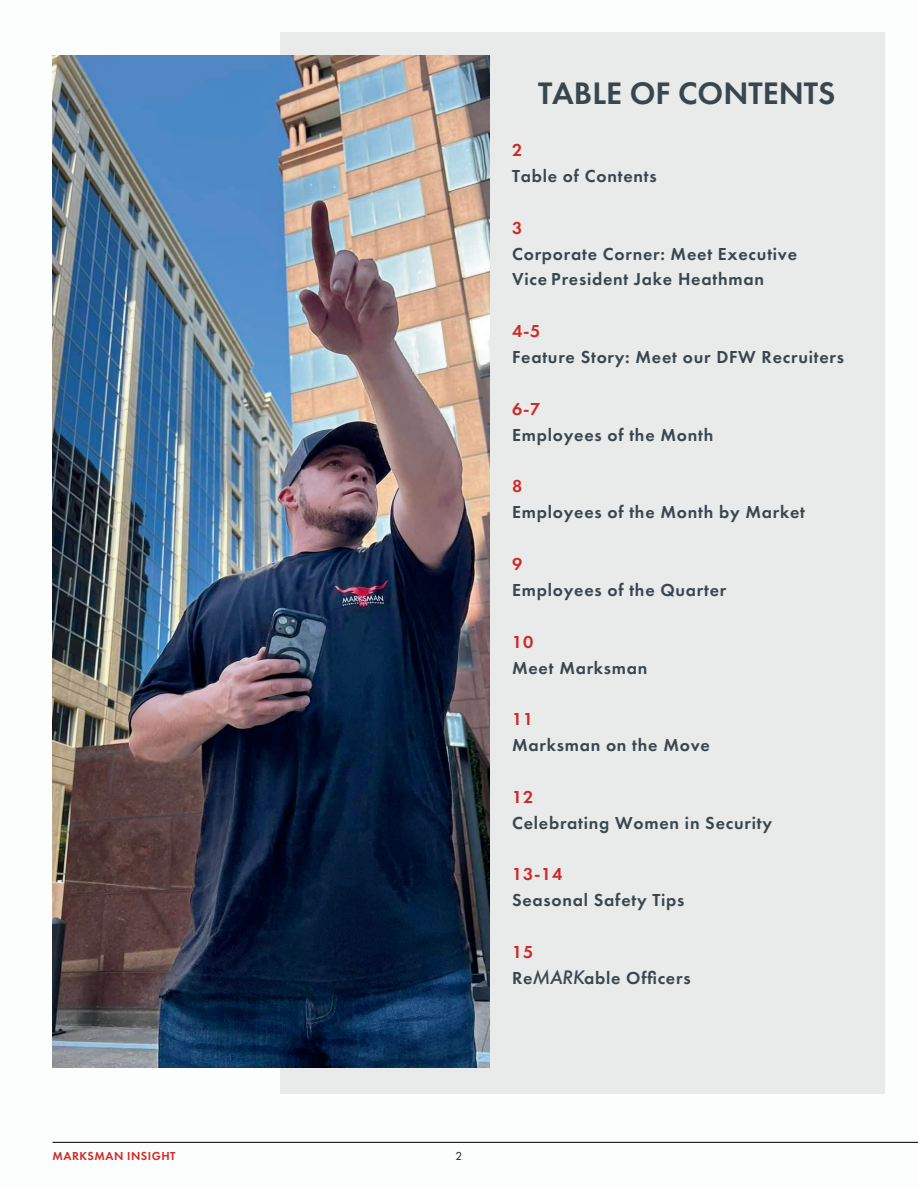
<style>
.page{position:relative;width:918px;height:1188px;background:#fff}
.page>*{position:absolute;margin:0;border:0;box-sizing:border-box;transform-origin:0 0}
.t1{font:600 32.25px "Futura PT";color:#3a464e}
.t2{font:600 18px/25.8px "Futura PT";letter-spacing:.04em;color:#3a464e}
.t3{font:600 12px "Futura PT";letter-spacing:.04em;color:#ce2a27}
.t4{font:12px "Futura PT";color:#212020}
.s1{color:#ce2a27}
.s2{color:#cf282b}
.s3{font-family:"Futura";font-weight:500;font-style:italic}
</style>
<div class="page">
<div style="left:281px;top:32px;width:604px;height:1062px;background:#e9eaea"></div>
<img style="left:53px;top:55px;width:436px;height:1013px">
<hr style="left:53px;top:1142px;width:865px;height:1px;background:#16191d">
<p class="t1" style="left:538px;top:73px;width:299px">TABLE OF CONTENTS</p>
<p class="t2" style="left:512px;top:137px;width:146px"><span class="s1">2<br></span>Table of Contents</p>
<p class="t2" style="left:512px;top:215px;width:287px"><span class="s1">3<br></span>Corporate Corner: Meet Executive<br>Vice President Jake Heathman</p>
<p class="t2" style="left:512px;top:318px;width:333px"><span class="s1">4-5<br></span>Feature Story: Meet our DFW Recruiters</p>
<p class="t2" style="left:512px;top:396px;width:203px"><span class="s1">6-7<br></span>Employees of the Month</p>
<p class="t2" style="left:512px;top:473px;width:295px"><span class="s1">8<br></span>Employees of the Month by Market</p>
<p class="t2" style="left:512px;top:551px;width:216px"><span class="s1">9<br></span>Employees of the Quarter</p>
<p class="t2" style="left:512px;top:629px;width:137px"><span class="s1">10<br></span>Meet Marksman</p>
<p class="t2" style="left:512px;top:706px;width:199px"><span class="s1">11<br></span>Marksman on the Move</p>
<p class="t2" style="left:512px;top:784px;width:261px"><span class="s2">12<br></span>Celebrating Women in Security</p>
<p class="t2" style="left:512px;top:861px;width:174px"><span class="s2">13-14<br></span>Seasonal Safety Tips</p>
<p class="t2" style="left:512px;top:939px;width:180px"><span class="s1">15<br></span>Re<span class="s3">MARK</span>able Officers</p>
<p class="t3" style="left:53px;top:1149px;width:125px">MARKSMAN INSIGHT</p>
<p class="t4" style="left:456px;top:1149px;width:8px">2</p>
</div>
